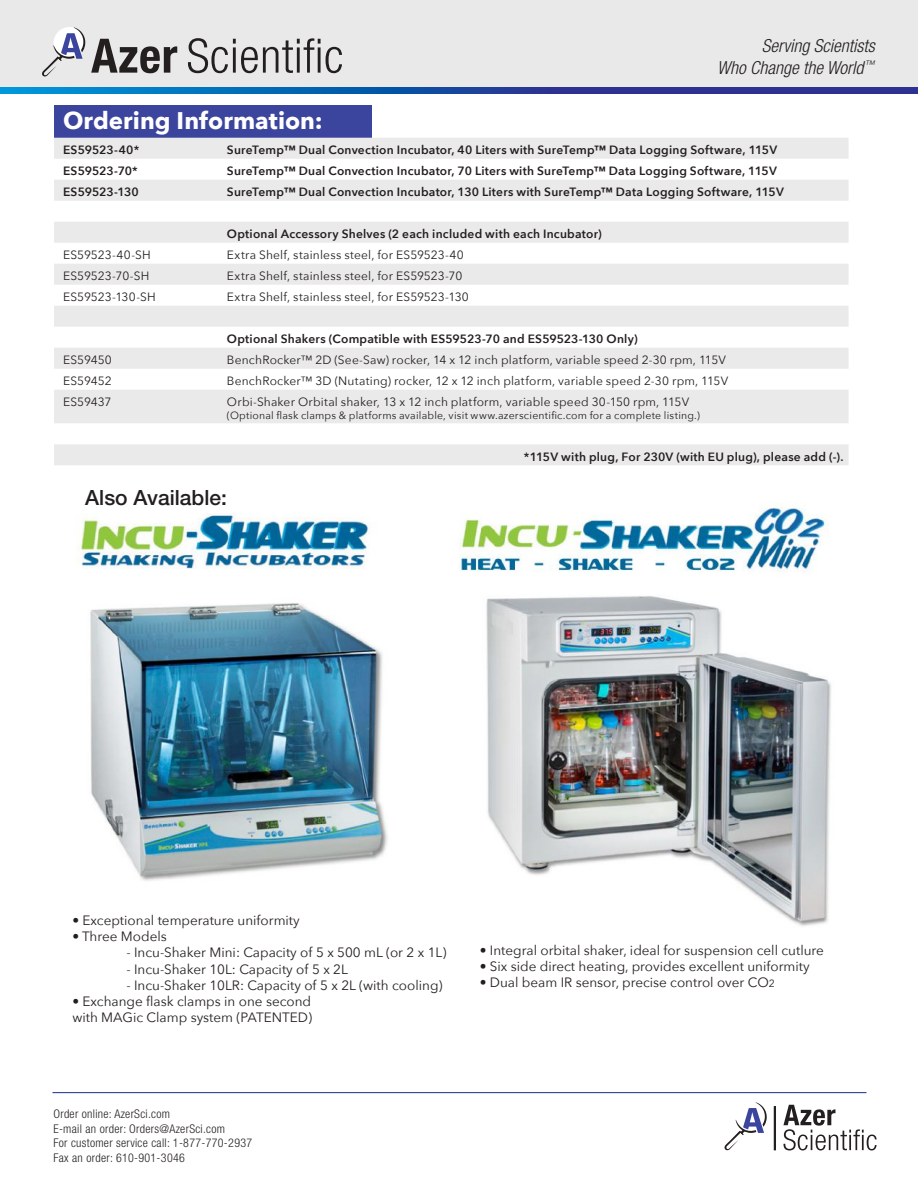
<style>
.page{position:relative;width:918px;height:1188px;background:#fff}
.page>*{position:absolute;margin:0;border:0;box-sizing:border-box;transform-origin:0 0}
.t1{font:700 24px "Avenir Next";color:#fff}
.t2{font:500 21px "Helvetica Neue LT Std";color:#241f1f}
.t3{font:italic 300 condensed 18px/21.6px "Helvetica Neue LT Std";color:#241f1f;text-align:right}
.t4{font:13.5px/16.2px "Avenir Next";color:#241f1f}
.t5{font:600 12px "Avenir Next";letter-spacing:.02em;color:#241f1f}
.t6{font:12px "Avenir Next";letter-spacing:.015em;color:#241f1f}
.t7{font:300 condensed 12px/14.4px "Helvetica Neue LT Std";letter-spacing:.025em;color:#241f1f}
.t8{font:600 12px "Avenir Next";color:#241f1f}
.t9{font:12px "Avenir Next";letter-spacing:-.005em;color:#241f1f}
.t10{font:10.5px "Avenir Next";letter-spacing:.02em;color:#241f1f}
.s1{font-size:10.5px}
</style>
<div class="page">
<hr style="left:52px;top:1092px;width:814px;height:1px;background:#2f459c">
<svg style="left:783px;top:1105px;width:94px;height:45px"></svg>
<svg style="left:724px;top:1102px;width:43px;height:49px"></svg>
<hr style="left:774px;top:1106px;width:2px;height:44px;background:#241f1f">
<div style="left:54px;top:105px;width:318px;height:33px;background:#3b459d"></div>
<svg style="left:54px;top:138px;width:795px;height:327px;fill:#ebeaea"></svg>
<img style="left:76px;top:514px;width:312px;height:367px">
<img style="left:458px;top:502px;width:373px;height:424px">
<div style="left:0;top:0;width:918px;height:88px;background:#e9e9e9"></div>
<svg style="left:0;top:88px;width:918px;height:5px;background:#1651a7"></svg>
<svg style="left:91px;top:39px;width:86px;height:34px"></svg>
<svg style="left:188px;top:38px;width:154px;height:35px"></svg>
<svg style="left:42px;top:27px;width:43px;height:50px"></svg>
<h3 class="t3" style="left:717px;top:36px;width:159px">Serving Scientists<br>Who Change the World<sup>™</sup></h3>
<h1 class="t1" style="left:63px;top:100px;width:261px">Ordering Information:</h1>
<p class="t5" style="left:63px;top:140px;width:78px">ES59523-40*</p>
<p class="t5" style="left:227px;top:140px;width:552px">SureTemp™ Dual Convection Incubator, 40 Liters with SureTemp™ Data Logging Software, 115V</p>
<p class="t8" style="left:63px;top:161px;width:76px">ES59523-70*</p>
<p class="t5" style="left:227px;top:161px;width:551px">SureTemp™ Dual Convection Incubator, 70 Liters with SureTemp™ Data Logging Software, 115V</p>
<p class="t8" style="left:63px;top:182px;width:77px">ES59523-130</p>
<p class="t5" style="left:227px;top:182px;width:558px">SureTemp™ Dual Convection Incubator, 130 Liters with SureTemp™ Data Logging Software, 115V</p>
<p class="t5" style="left:227px;top:224px;width:376px">Optional Accessory Shelves (2 each included with each Incubator)</p>
<p class="t6" style="left:63px;top:245px;width:89px">ES59523-40-SH</p>
<p class="t6" style="left:227px;top:245px;width:238px">Extra Shelf, stainless steel, for ES59523-40</p>
<p class="t6" style="left:63px;top:266px;width:88px">ES59523-70-SH</p>
<p class="t6" style="left:227px;top:266px;width:237px">Extra Shelf, stainless steel, for ES59523-70</p>
<p class="t6" style="left:63px;top:287px;width:94px">ES59523-130-SH</p>
<p class="t6" style="left:227px;top:287px;width:243px">Extra Shelf, stainless steel, for ES59523-130</p>
<p class="t5" style="left:227px;top:329px;width:412px">Optional Shakers (Compatible with ES59523-70 and ES59523-130 Only)</p>
<p class="t6" style="left:63px;top:350px;width:50px">ES59450</p>
<p class="t6" style="left:227px;top:350px;width:501px">BenchRocker™ 2D (See-Saw) rocker, 14 x 12 inch platform, variable speed 2-30 rpm, 115V</p>
<p class="t6" style="left:63px;top:371px;width:50px">ES59452</p>
<p class="t6" style="left:227px;top:371px;width:503px">BenchRocker™ 3D (Nutating) rocker, 12 x 12 inch platform, variable speed 2-30 rpm, 115V</p>
<p class="t9" style="left:63px;top:392px;width:50px">ES59437</p>
<p class="t6" style="left:227px;top:392px;width:464px">Orbi-Shaker Orbital shaker, 13 x 12 inch platform, variable speed 30-150 rpm, 115V</p>
<p class="t10" style="left:227px;top:406px;width:474px">(Optional flask clamps &amp; platforms available, visit www.azerscientific.com for a complete listing.)</p>
<p class="t5" style="left:524px;top:446px;width:321px">*115V with plug, For 230V (with EU plug), please add (-).</p>
<h2 class="t2" style="left:85px;top:485px;width:143px">Also Available:</h2>
<p class="t4" style="left:72px;top:912px;width:229px">• Exceptional temperature uniformity</p>
<p class="t4" style="left:72px;top:928px;width:96px">• Three Models</p>
<p class="t4" style="left:126px;top:944px;width:322px">- Incu-Shaker Mini: Capacity of 5 x 500 mL (or 2 x 1L)</p>
<p class="t4" style="left:126px;top:960px;width:223px">- Incu-Shaker 10L: Capacity of 5 x 2L</p>
<p class="t4" style="left:126px;top:976px;width:318px">- Incu-Shaker 10LR: Capacity of 5 x 2L (with cooling)</p>
<p class="t4" style="left:72px;top:993px;width:241px">• Exchange flask clamps in one second with MAGic Clamp system (PATENTED)</p>
<p class="t7" style="left:53px;top:1107px;width:200px">Order online: AzerSci.com<br>E-mail an order: Orders@AzerSci.com<br>For customer service call: 1-877-770-2937<br>Fax an order: 610-901-3046</p>
<p class="t4" style="left:480px;top:942px;width:346px">• Integral orbital shaker, ideal for suspension cell cutlure</p>
<p class="t4" style="left:480px;top:958px;width:331px">• Six side direct heating, provides excellent uniformity</p>
<p class="t4" style="left:480px;top:974px;width:297px">• Dual beam IR sensor, precise control over CO<span class="s1">2</span></p>
</div>
